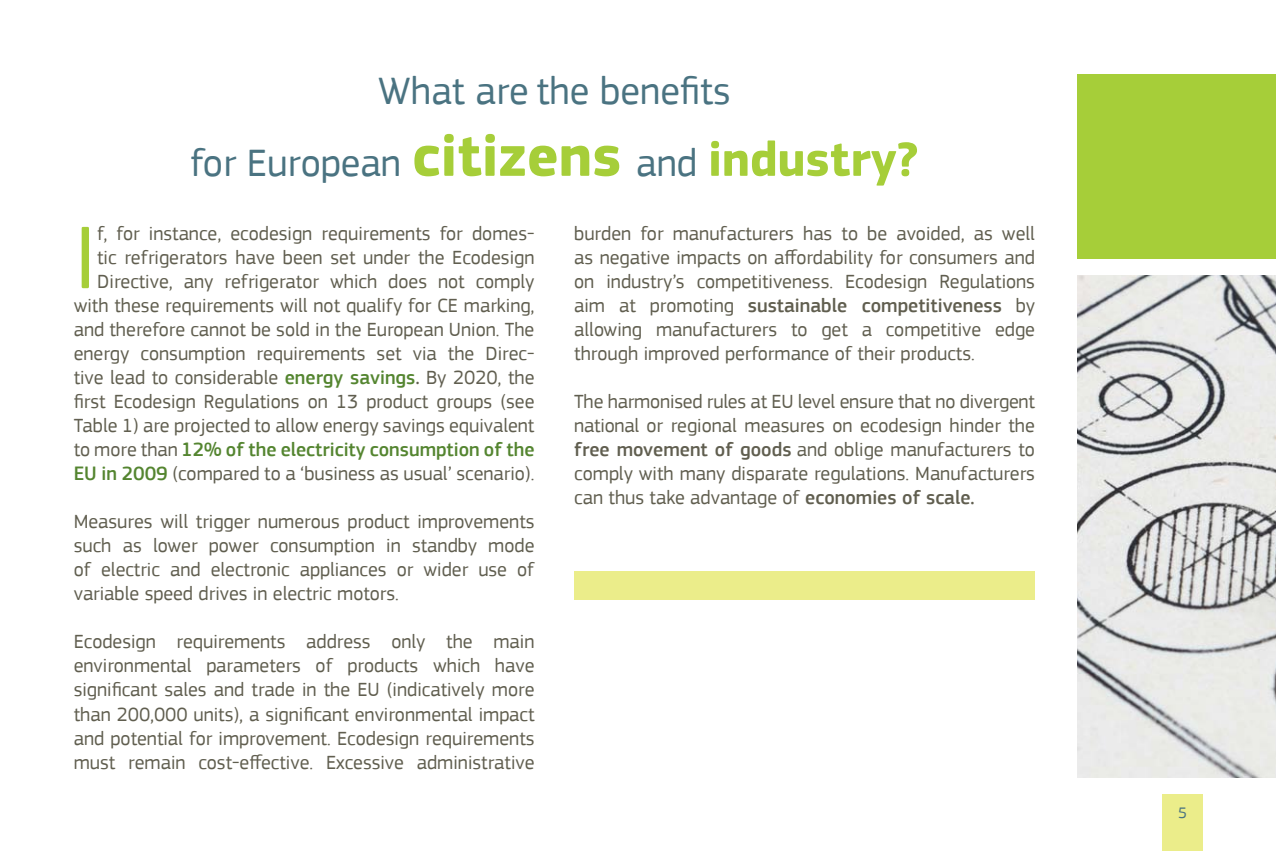
<style>
.page{position:relative;width:1276px;height:851px;background:#fff}
.page>*{position:absolute;margin:0;border:0;box-sizing:border-box;transform-origin:0 0}
.t1{font:92.4px "PF Square Sans Pro";color:#a6ce39}
.t2{font:40px/72px "PF Square Sans Pro";color:#4a7381;text-align:center}
.t3{font:20px/24px "PF Square Sans Pro";color:#605e4f;text-align:justify}
.t4{font:16px "PF Square Sans Pro";color:#4a7381}
.s1{font-weight:700;font-size:60px;color:#a6ce39}
.s2{font-weight:700;font-size:50px;color:#a6ce39}
.s3{font-weight:500;color:#548530}
.s4{font-family:"Myriad Pro"}
.s5{font-weight:500}
</style>
<div class="page">
<div style="left:1077px;top:74px;width:199px;height:185px;background:#a6ce39"></div>
<div style="left:574px;top:571px;width:461px;height:28px;background:#ebed8a"></div>
<img style="left:1077px;top:275px;width:199px;height:502px">
<div style="left:1162px;top:794px;width:40px;height:56px;background:#ebed8a"></div>
<p class="t2" style="left:190px;top:55px;width:730px">What are the benefits<br>for European <span class="s1">citizens</span> and <span class="s2">industry?</span></p>
<p class="t3" style="left:74px;top:222px;width:462px;text-align:right">f, for instance, ecodesign requirements for domes&shy;tic refrigerators have been set under the Ecodesign Directive, any refrigerator which does not comply with these requirements will not qualify for CE marking, and therefore cannot be sold in the European Union. The energy consumption requirements set via the Direc&shy;tive lead to considerable <span class="s3">energy savings</span><span class="s4">.</span> By 2020, the first Ecodesign Regulations on 13 product groups (see Table 1) are projected to allow energy savings equivalent to more than <span class="s3">12% of the electricity consumption of the EU in 2009</span> (compared to a ‘business as usual’ scenario).</p>
<p class="t3" style="left:74px;top:510px;width:462px">Measures will trigger numerous product improvements such as lower power consumption in standby mode of electric and electronic appliances or wider use of variable speed drives in electric motors.</p>
<p class="t3" style="left:74px;top:630px;width:462px">Ecodesign requirements address only the main environmental parameters of products which have significant sales and trade in the EU (indicatively more than 200,000 units), a significant environmental impact and potential for improvement. Ecodesign requirements must remain cost-effective. Excessive administrative</p>
<p class="t1" style="left:74px;top:204px;width:25px">I</p>
<p class="t3" style="left:574px;top:222px;width:462px">burden for manufacturers has to be avoided, as well as negative impacts on affordability for consumers and on industry’s competitiveness. Ecodesign Regulations aim at promoting <span class="s5">sustainable competitiveness</span> by allowing manufacturers to get a competitive edge through improved performance of their products.</p>
<p class="t3" style="left:574px;top:390px;width:462px">The harmonised rules at EU level ensure that no divergent national or regional measures on ecodesign hinder the <span class="s5">free movement of goods</span> and oblige manufacturers to comply with many disparate regulations. Manufacturers can thus take advantage of <span class="s5">economies of scale.</span></p>
<p class="t4" style="left:1178px;top:802px;width:10px">5</p>
</div>
